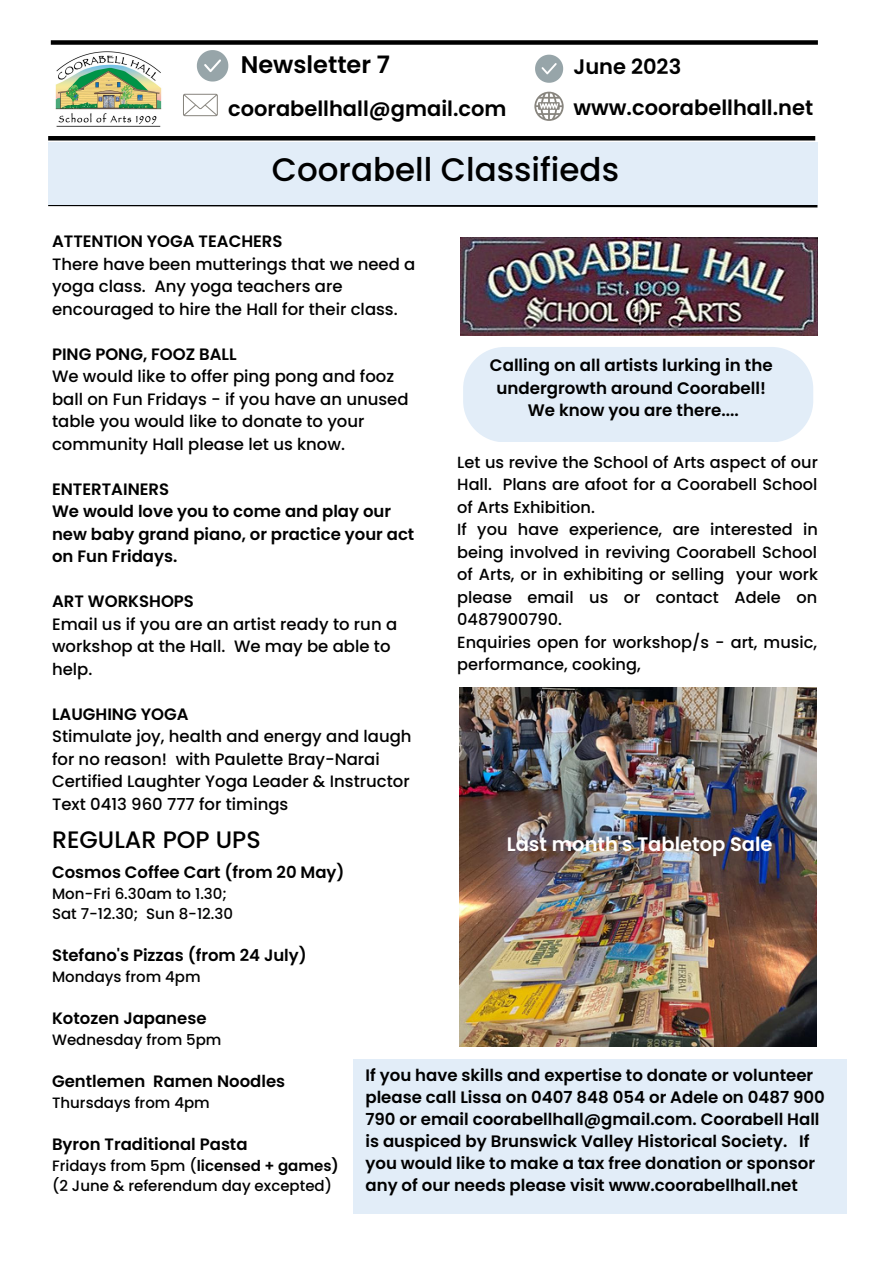
<style>
.page{position:relative;width:893px;height:1264px;background:#fff}
.page>*{position:absolute;margin:0;border:0;box-sizing:border-box;transform-origin:0 0}
.t1{font:500 32.55px "Poppins";color:#000}
.t2{font:600 24px "Poppins";color:#000}
.t3{font:500 23.85px "Poppins";color:#000}
.t4{font:600 21px "Poppins";color:#000}
.t5{font:600 19.5px "Poppins";color:#fff}
.t6{font:600 16.65px/22.5px "Poppins";color:#000;text-align:center}
.t7{font:600 16.5px/22px "Poppins";color:#000}
.t8{font:500 16.5px/22.5px "Poppins";color:#000}
.t9{font:500 16.2px/22.5px "Poppins";color:#000;text-align:justify}
.t10{font:500 15px "Poppins";color:#000}
.s1{font-weight:600}
</style>
<div class="page">
<svg style="left:48px;top:204px;width:770px;height:4px"></svg>
<div style="left:48px;top:142px;width:770px;height:62px;background:#e2edf8"></div>
<img style="left:55px;top:51px;width:107px;height:76px">
<hr style="left:48px;top:136px;width:767px;height:4px;background:#000">
<svg style="left:197px;top:50px;width:31px;height:32px"></svg>
<svg style="left:535px;top:55px;width:28px;height:28px"></svg>
<svg style="left:183px;top:94px;width:35px;height:22px"></svg>
<svg style="left:534px;top:92px;width:29px;height:29px"></svg>
<img style="left:460px;top:238px;width:357px;height:98px">
<div style="left:463px;top:347px;width:350px;height:95px;background:#e2edf8;border-radius:42px"></div>
<div style="left:51px;top:40px;width:766px;height:5px;background:#000"></div>
<img style="left:459px;top:687px;width:357px;height:359px">
<div style="left:353px;top:1059px;width:493px;height:154px;background:#e2edf8"></div>
<p class="t2" style="left:241px;top:48px;width:151px">Newsletter 7</p>
<p class="t4" style="left:573px;top:52px;width:109px">June 2023</p>
<p class="t4" style="left:228px;top:94px;width:280px">coorabellhall@gmail.com</p>
<p class="t4" style="left:573px;top:93px;width:241px">www.coorabellhall.net</p>
<p class="t1" style="left:272px;top:147px;width:348px">Coorabell Classifieds</p>
<p class="t7" style="left:52px;top:230px;width:232px">ATTENTION YOGA TEACHERS</p>
<p class="t8" style="left:52px;top:253px;width:365px">There have been mutterings that we need a yoga class. Any yoga teachers are encouraged to hire the Hall for their class.</p>
<p class="t7" style="left:52px;top:343px;width:186px">PING PONG, FOOZ BALL</p>
<p class="t8" style="left:52px;top:365px;width:358px">We would like to offer ping pong and fooz ball on Fun Fridays - if you have an unused table you would like to donate to your community Hall please let us know.</p>
<p class="t7" style="left:52px;top:478px;width:119px">ENTERTAINERS</p>
<p class="t7" style="left:52px;top:500px;width:364px;line-height:22.5px">We would love you to come and play our new baby grand piano, or practice your act on Fun Fridays.</p>
<p class="t7" style="left:52px;top:590px;width:143px">ART WORKSHOPS</p>
<p class="t8" style="left:52px;top:612px;width:346px">Email us if you are an artist ready to run a workshop at the Hall. We may be able to</p>
<p class="t8" style="left:52px;top:657px;width:42px">help.</p>
<p class="t7" style="left:52px;top:703px;width:138px">LAUGHING YOGA</p>
<p class="t8" style="left:52px;top:725px;width:361px">Stimulate joy, health and energy and laugh for no reason! with Paulette Bray-Narai Certified Laughter Yoga Leader &amp; Instructor Text 0413 960 777 for timings</p>
<p class="t3" style="left:52px;top:823px;width:210px">REGULAR POP UPS</p>
<p class="t6" style="left:490px;top:354px;width:284px">Calling on all artists lurking in the undergrowth around Coorabell!</p>
<p class="t6" style="left:527px;top:399px;width:212px">We know you are there....</p>
<p class="t9" style="left:457px;top:451px;width:362px">Let us revive the School of Arts aspect of our Hall. Plans are afoot for a Coorabell School of Arts Exhibition.</p>
<p class="t9" style="left:457px;top:518px;width:362px">If you have experience, are interested in being involved in reviving Coorabell School of Arts, or in exhibiting or selling your work please email us or contact Adele on 0487900790.</p>
<p class="t9" style="left:457px;top:630px;width:361px">Enquiries open for workshop/s - art, music, performance, cooking,</p>
<p class="t5" style="left:507px;top:830px;width:267px">Last month's Tabletop Sale</p>
<p class="t7" style="left:52px;top:860px;width:294px">Cosmos Coffee Cart (from 20 May)</p>
<p class="t10" style="left:52px;top:883px;width:176px">Mon-Fri 6.30am to 1.30;</p>
<p class="t10" style="left:52px;top:903px;width:182px">Sat 7-12.30; Sun 8-12.30</p>
<p class="t7" style="left:52px;top:944px;width:256px">Stefano's Pizzas (from 24 July)</p>
<p class="t10" style="left:52px;top:966px;width:150px">Mondays from 4pm</p>
<p class="t7" style="left:52px;top:1007px;width:156px">Kotozen Japanese</p>
<p class="t10" style="left:52px;top:1029px;width:171px">Wednesday from 5pm</p>
<p class="t7" style="left:52px;top:1070px;width:234px">Gentlemen Ramen Noodles</p>
<p class="t10" style="left:52px;top:1092px;width:159px">Thursdays from 4pm</p>
<p class="t7" style="left:52px;top:1132px;width:197px">Byron Traditional Pasta</p>
<p class="t10" style="left:52px;top:1155px;width:288px">Fridays from 5pm (<span class="s1">licensed + games)</span></p>
<p class="t10" style="left:52px;top:1175px;width:281px">(2 June &amp; referendum day excepted)</p>
<p class="t7" style="left:365px;top:1064px;width:461px">If you have skills and expertise to donate or volunteer please call Lissa on 0407 848 054 or Adele on 0487 900<br>790 or email coorabellhall@gmail.com. Coorabell Hall is auspiced by Brunswick Valley Historical Society. If you would like to make a tax free donation or sponsor any of our needs please visit www.coorabellhall.net</p>
</div>
